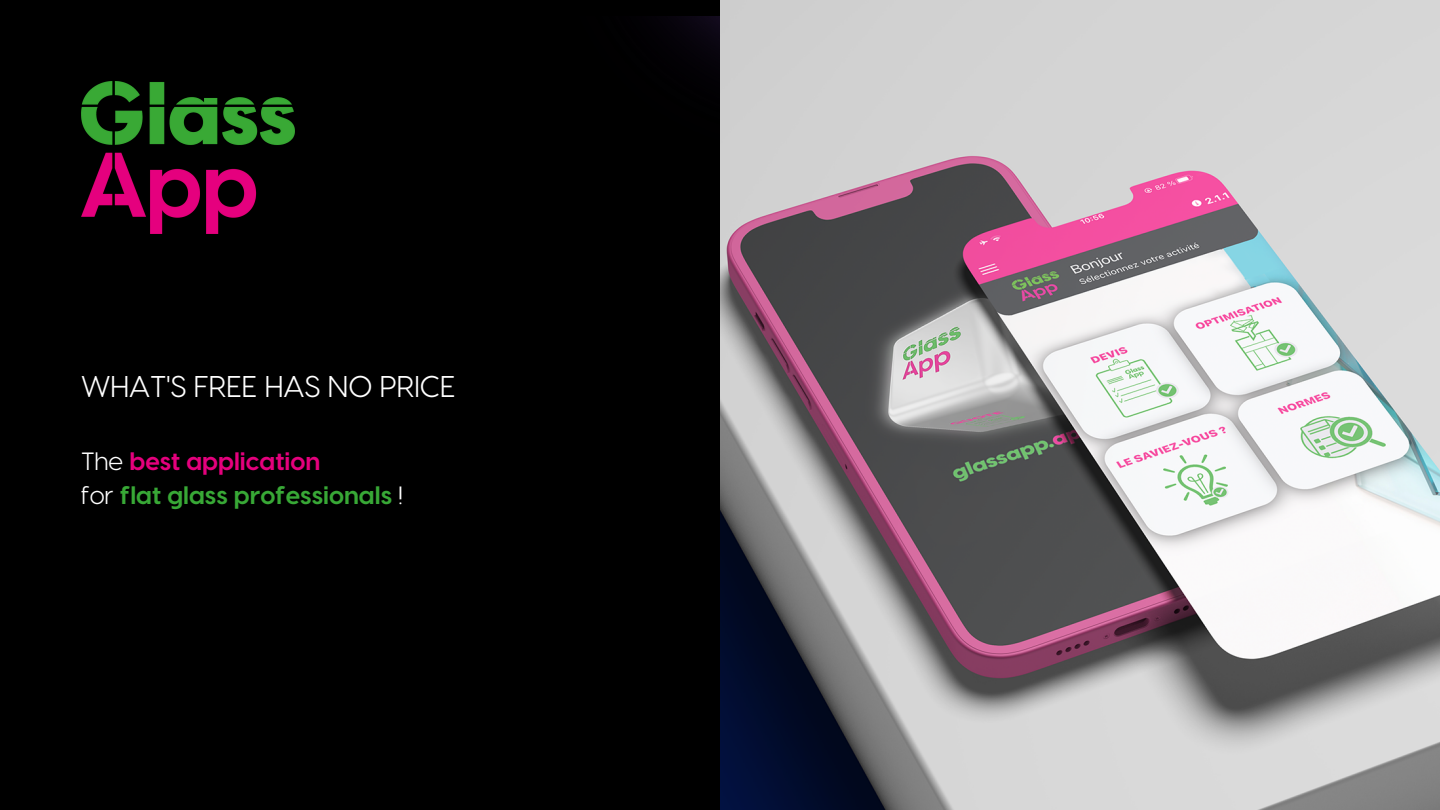
<style>
.page{position:relative;width:1440px;height:810px;background:#000}
.page>*{position:absolute;margin:0;border:0;box-sizing:border-box;transform-origin:0 0}
.t1{font:30px "Visby CF";color:#fff}
.t2{font:700 25px "Visby CF";color:#38a836}
.t3{font:700 25px "Visby CF";color:#e5007d}
.s1{font-weight:400;color:#fff}
</style>
<div class="page">
<img style="left:663px;top:16px;width:57px;height:47px">
<img style="left:81px;top:81px;width:214px;height:153px">
<img style="left:720px;top:0;width:720px;height:810px">
<h1 class="t1" style="left:81px;top:367px;width:376px">WHAT'S FREE HAS NO PRICE</h1>
<p class="t3" style="left:81px;top:444px;width:241px"><span class="s1">The</span> best application</p>
<p class="t2" style="left:81px;top:479px;width:324px"><span class="s1">for</span> flat glass professionals <span class="s1">!</span></p>
</div>
